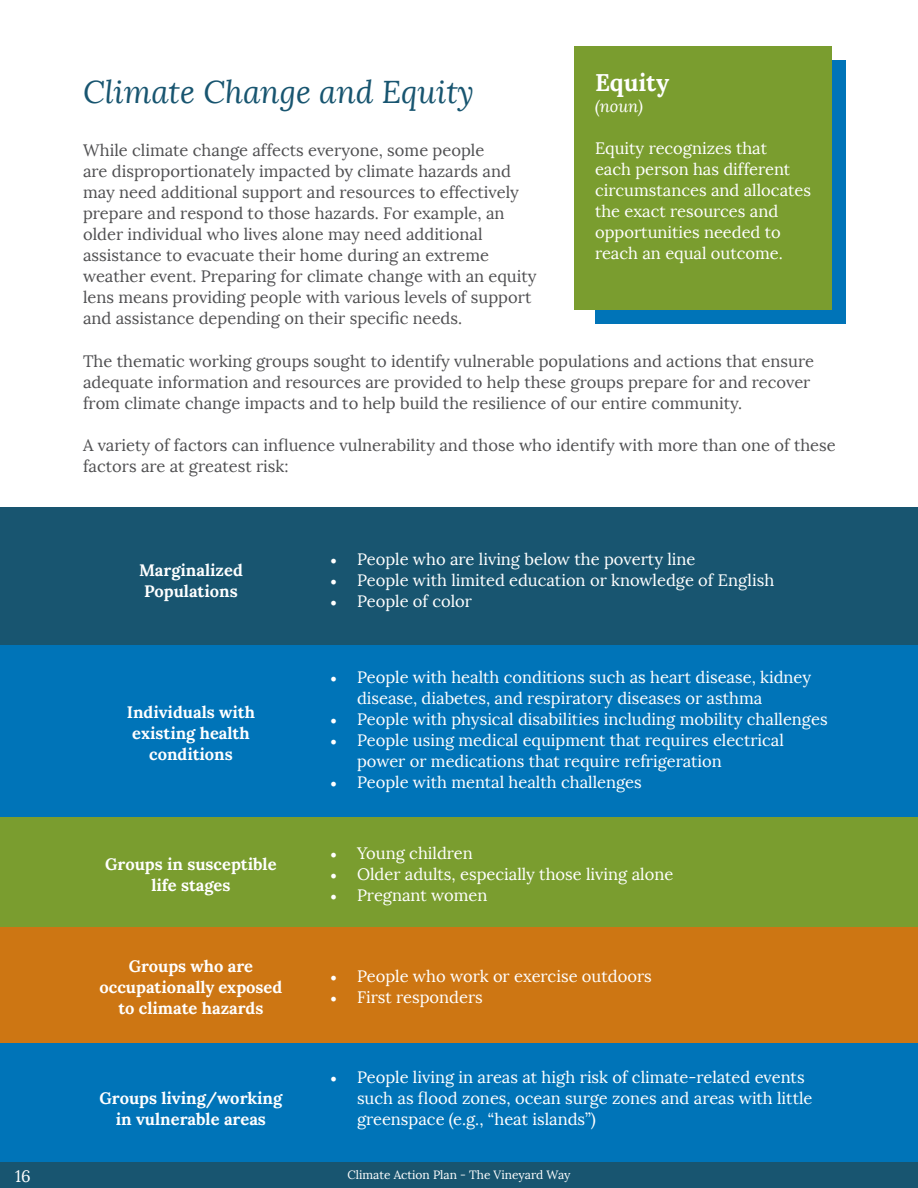
<style>
.page{position:relative;width:918px;height:1188px;background:#fff}
.page>*{position:absolute;margin:0;border:0;box-sizing:border-box;transform-origin:0 0}
.t1{font:italic 31.5px "Lora";color:#185570}
.t2{font:700 24px "Lora";color:#fff}
.t3{font:16.5px/21px "Lora";color:#fff}
.t4{font:16.5px/21px "Lora";color:#505052}
.t5{font:700 16.5px/21px "Lora";color:#fff;text-align:center}
.t6{font:italic 16.5px "Lora";color:#fff}
.t7{font:12px "Lora";color:#fff}
.s1{font-family:"Minion Pro";font-size:18px}
</style>
<div class="page">
<div style="left:0;top:1162px;width:918px;height:26px;background:#185570"></div>
<div style="left:0;top:1043px;width:918px;height:119px;background:#0074b8"></div>
<div style="left:595px;top:60px;width:250px;height:264px;background:#0074b8"></div>
<div style="left:575px;top:47px;width:257px;height:263px;background:#7a9d2f"></div>
<div style="left:0;top:508px;width:918px;height:137px;background:#185570"></div>
<div style="left:0;top:645px;width:918px;height:173px;background:#0074b8"></div>
<div style="left:0;top:818px;width:918px;height:109px;background:#7a9d2f"></div>
<div style="left:0;top:927px;width:918px;height:116px;background:#cd7613"></div>
<hr style="left:917px;top:0;width:1px;height:324px;background:#e8eef1">
<p class="t1" style="left:83px;top:73px;width:393px">Climate Change and Equity</p>
<p class="t4" style="left:83px;top:140px;width:455px">While climate change affects everyone, some people<br>are disproportionately impacted by climate hazards and may need additional support and resources to effectively prepare and respond to those hazards. For example, an older individual who lives alone may need additional assistance to evacuate their home during an extreme weather event. Preparing for climate change with an equity lens means providing people with various levels of support and assistance depending on their specific needs.</p>
<p class="t2" style="left:595px;top:67px;width:76px">Equity</p>
<p class="t6" style="left:595px;top:96px;width:50px">(noun)</p>
<p class="t3" style="left:595px;top:138px;width:217px">Equity recognizes that<br>each person has different circumstances and allocates the exact resources and opportunities needed to reach an equal outcome.</p>
<p class="t4" style="left:83px;top:350px;width:732px">The thematic working groups sought to identify vulnerable populations and actions that ensure adequate information and resources are provided to help these groups prepare for and recover from climate change impacts and to help build the resilience of our entire community.</p>
<p class="t4" style="left:83px;top:434px;width:754px">A variety of factors can influence vulnerability and those who identify with more than one of these factors are at greatest risk:</p>
<p class="t5" style="left:139px;top:559px;width:105px">Marginalized<br>Populations</p>
<p class="t5" style="left:127px;top:702px;width:130px">Individuals with existing health conditions</p>
<p class="t5" style="left:105px;top:854px;width:173px">Groups in susceptible life stages</p>
<p class="t3" style="left:330px;top:548px;width:367px"><span class="s1">•</span> People who are living below the poverty line</p>
<p class="t3" style="left:330px;top:569px;width:446px"><span class="s1">•</span> People with limited education or knowledge of English</p>
<p class="t3" style="left:330px;top:590px;width:144px"><span class="s1">•</span> People of color</p>
<p class="t3" style="left:357px;top:667px;width:456px;text-indent:-27px"><span class="s1">•</span> People with health conditions such as heart disease, kidney disease, diabetes, and respiratory diseases or asthma</p>
<p class="t3" style="left:330px;top:709px;width:499px"><span class="s1">•</span> People with physical disabilities including mobility challenges</p>
<p class="t3" style="left:357px;top:730px;width:428px;text-indent:-27px"><span class="s1">•</span> People using medical equipment that requires electrical power or medications that require refrigeration</p>
<p class="t3" style="left:330px;top:772px;width:313px"><span class="s1">•</span> People with mental health challenges</p>
<p class="t3" style="left:330px;top:843px;width:144px"><span class="s1">•</span> Young children</p>
<p class="t3" style="left:330px;top:864px;width:345px"><span class="s1">•</span> Older adults, especially those living alone</p>
<p class="t3" style="left:330px;top:885px;width:159px"><span class="s1">•</span> Pregnant women</p>
<p class="t5" style="left:100px;top:956px;width:184px">Groups who are occupationally exposed to climate hazards</p>
<p class="t3" style="left:330px;top:965px;width:323px"><span class="s1">•</span> People who work or exercise outdoors</p>
<p class="t3" style="left:330px;top:986px;width:154px"><span class="s1">•</span> First responders</p>
<p class="t5" style="left:100px;top:1088px;width:184px">Groups living/working in vulnerable areas</p>
<p class="t3" style="left:357px;top:1067px;width:457px;text-indent:-27px"><span class="s1">•</span> People living in areas at high risk of climate-related events such as flood zones, ocean surge zones and areas with little greenspace (e.g., “heat islands”)</p>
<p class="t3" style="left:15px;top:1166px;width:17px">16</p>
<p class="t7" style="left:348px;top:1168px;width:224px">Climate Action Plan - The Vineyard Way</p>
</div>
